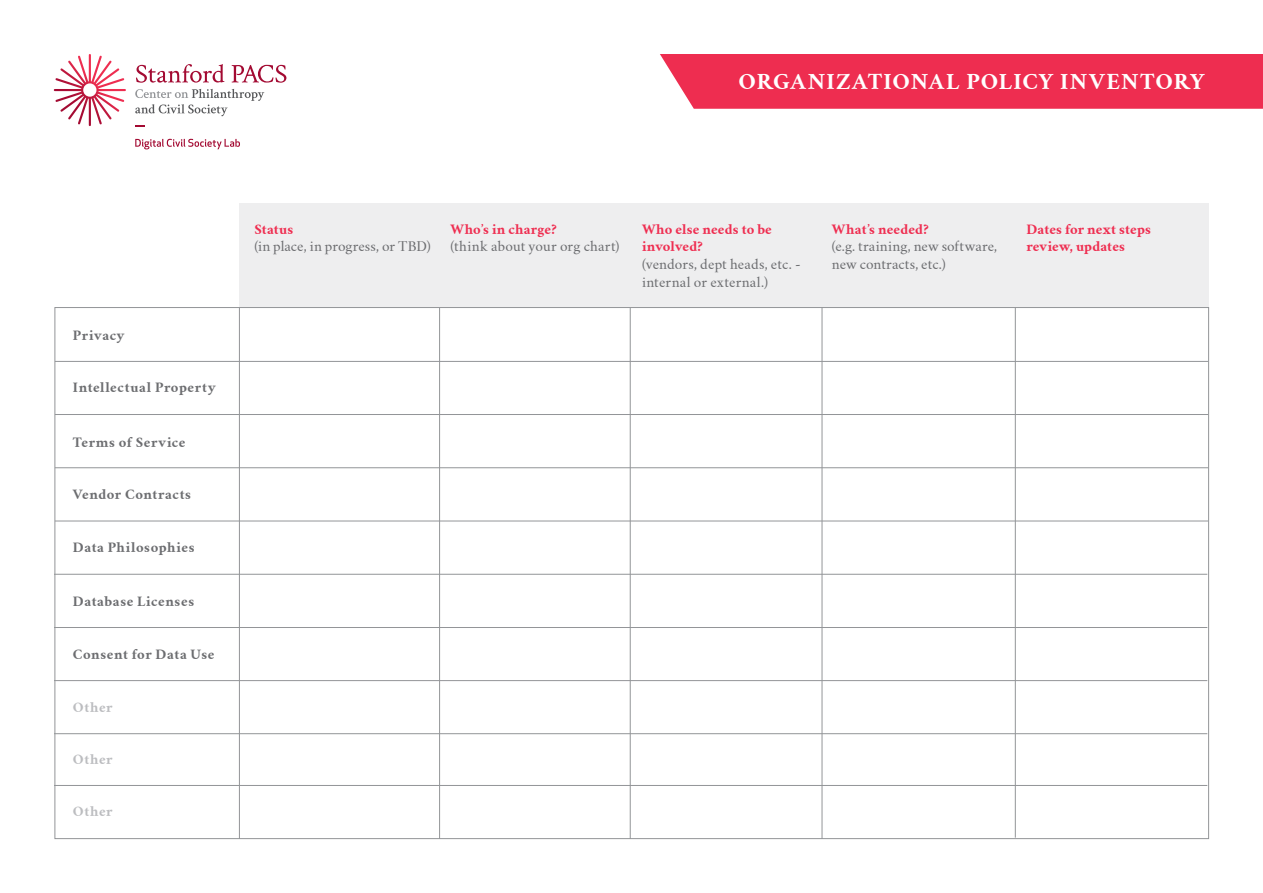
<style>
.page{position:relative;width:1263px;height:893px;background:#fff}
.page>*{position:absolute;margin:0;border:0;box-sizing:border-box;transform-origin:0 0}
.t1{font:700 21px "Crimson Text";letter-spacing:.05em;color:#fff}
.t2{font:13.2px/17.7px "Crimson Text";letter-spacing:.01em;color:#6c6d70}
.t3{font:700 13.2px "Crimson Text";letter-spacing:.045em;color:#6c6d70}
.t4{font:700 13.2px "Crimson Text";letter-spacing:.015em;color:#ee2d50}
.t5{font:700 13.2px "Crimson Text";letter-spacing:.05em;color:#bcbdc0}
.s1{font-weight:700;color:#ee2d50}
</style>
<div class="page">
<div style="left:239px;top:203px;width:970px;height:104px;background:#eeeeef"></div>
<svg style="left:135px;top:139px;width:105px;height:10px"></svg>
<svg style="left:136px;top:64px;width:88px;height:19px"></svg>
<svg style="left:232px;top:65px;width:54px;height:18px"></svg>
<svg style="left:135px;top:89px;width:129px;height:27px"></svg>
<svg style="left:54px;top:54px;width:72px;height:72px"></svg>
<div style="left:660px;top:54px;width:603px;height:55px;background:#ee2d50"></div>
<hr style="left:55px;top:361px;width:1153px;height:1px;background:#939598">
<hr style="left:55px;top:414px;width:1153px;height:1px;background:#939598">
<hr style="left:55px;top:467px;width:1153px;height:1px;background:#939598">
<hr style="left:55px;top:521px;width:1153px;height:1px;background:#939598">
<hr style="left:54px;top:574px;width:1153px;height:1px;background:#939598">
<hr style="left:54px;top:627px;width:1153px;height:1px;background:#939598">
<hr style="left:54px;top:680px;width:1153px;height:1px;background:#939598">
<hr style="left:54px;top:733px;width:1153px;height:1px;background:#939598">
<hr style="left:54px;top:785px;width:1153px;height:1px;background:#939598">
<hr style="left:239px;top:308px;width:1px;height:531px;background:#939598">
<hr style="left:439px;top:308px;width:1px;height:531px;background:#939598">
<hr style="left:630px;top:308px;width:1px;height:531px;background:#939598">
<hr style="left:822px;top:307px;width:1px;height:532px;background:#939598">
<hr style="left:1015px;top:307px;width:1px;height:531px;background:#939598">
<p class="t1" style="left:738px;top:69px;width:467px">ORGANIZATIONAL POLICY INVENTORY</p>
<p class="t3" style="left:73px;top:328px;width:53px">Privacy</p>
<p class="t3" style="left:73px;top:379px;width:144px">Intellectual Property</p>
<p class="t3" style="left:73px;top:434px;width:114px">Terms of Service</p>
<p class="t3" style="left:73px;top:487px;width:120px">Vendor Contracts</p>
<p class="t3" style="left:73px;top:540px;width:123px">Data Philosophies</p>
<p class="t3" style="left:73px;top:593px;width:123px">Database Licenses</p>
<p class="t3" style="left:73px;top:646px;width:143px">Consent for Data Use</p>
<p class="t5" style="left:73px;top:699px;width:41px">Other</p>
<p class="t5" style="left:73px;top:752px;width:41px">Other</p>
<p class="t5" style="left:73px;top:803px;width:41px">Other</p>
<p class="t4" style="left:254px;top:221px;width:41px">Status</p>
<p class="t2" style="left:254px;top:238px;width:178px">(in place, in progress, or TBD)</p>
<p class="t2" style="left:451px;top:220px;width:170px"><span class="s1">Who’s in charge?<br></span>(think about your org chart)</p>
<p class="t2" style="left:642px;top:220px;width:160px"><span class="s1">Who else needs to be involved?<br></span>(vendors, dept heads, etc. - internal or external.)</p>
<p class="t2" style="left:832px;top:220px;width:167px"><span class="s1">What’s needed?<br></span>(e.g. training, new software,</p>
<p class="t2" style="left:832px;top:255px;width:115px">new contracts, etc.)</p>
<p class="t4" style="left:1026px;top:221px;width:126px">Dates for next steps</p>
<p class="t4" style="left:1026px;top:239px;width:100px">review, updates</p>
</div>
